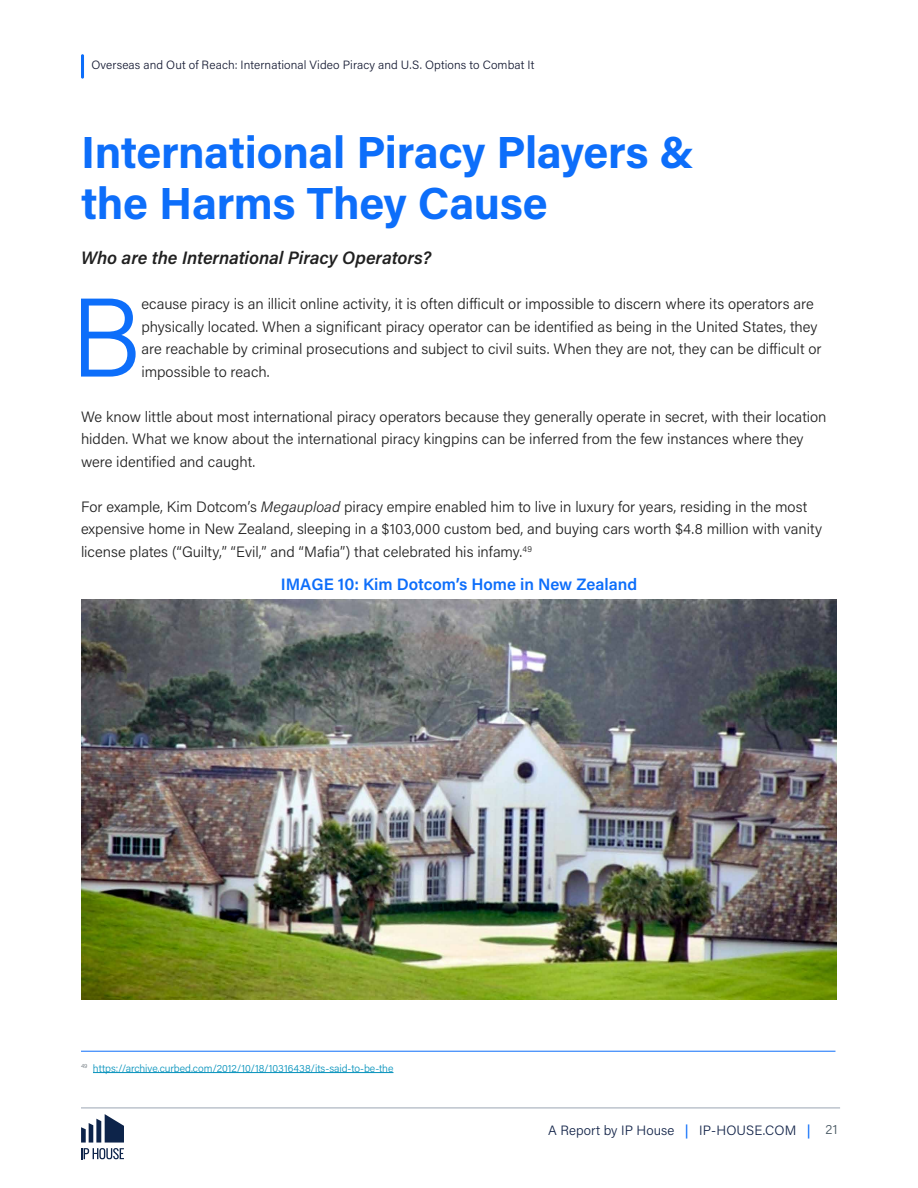
<style>
.page{position:relative;width:918px;height:1188px;background:#fff}
.page>*{position:absolute;margin:0;border:0;box-sizing:border-box;transform-origin:0 0}
.t1{font:300 111.75px "Acumin Pro";color:#0d6efa}
.t2{font:45px/51px "Acumin Variable Concept";letter-spacing:-.01em;color:#0d6efa}
.t3{font:italic 600 18px "Acumin Pro";letter-spacing:-.005em;color:#202020}
.t4{font:600 16.5px "Acumin Pro";color:#0d6efa}
.t5{font:300 15px/22.5px "Acumin Pro";color:#202020}
.t6{font:300 13.5px "Acumin Pro";letter-spacing:.01em;color:#14254a}
.t7{font:300 12px "Acumin Pro";letter-spacing:.01em;color:#161b33}
.t8{font:300 10.5px "Acumin Pro";letter-spacing:-.005em;color:#0391bb}
.s1{font-style:italic}
.s2{font-family:"Acumin Variable Concept";font-weight:400;color:#0d6efa}
.s3{color:#455560}
</style>
<div class="page">
<hr style="left:81px;top:54px;width:3px;height:25px;background:#0d6efa;border-radius:2px">
<hr style="left:81px;top:1108px;width:759px;height:1px;background:#9ba5b4">
<svg style="left:81px;top:1114px;width:43px;height:45px"></svg>
<hr style="left:93px;top:1072px;width:300px;height:1px;background:#0391bb">
<hr style="left:81px;top:1051px;width:754px;height:1px;background:#0d6efa">
<img style="left:81px;top:600px;width:756px;height:400px">
<p class="t7" style="left:91px;top:57px;width:445px">Overseas and Out of Reach: International Video Piracy and U.S. Options to Combat It</p>
<h2 class="t2" style="left:81px;top:125px;width:615px">International Piracy Players &amp; the Harms They Cause</h2>
<p class="t3" style="left:81px;top:245px;width:352px">Who are the International Piracy Operators?</p>
<h1 class="t1" style="left:70px;top:261px;width:73px">B</h1>
<p class="t5" style="left:141px;top:292px;width:682px">ecause piracy is an illicit online activity, it is often difficult or impossible to discern where its operators are physically located. When a significant piracy operator can be identified as being in the United States, they are reachable by criminal prosecutions and subject to civil suits. When they are not, they can be difficult or impossible to reach.</p>
<p class="t5" style="left:81px;top:405px;width:747px">We know little about most international piracy operators because they generally operate in secret, with their location hidden. What we know about the international piracy kingpins can be inferred from the few instances where they were identified and caught.</p>
<p class="t5" style="left:81px;top:495px;width:743px">For example, Kim Dotcom’s <span class="s1">Megaupload</span> piracy empire enabled him to live in luxury for years, residing in the most expensive home in New Zealand, sleeping in a $103,000 custom bed, and buying cars worth $4.8 million with vanity license plates (“Guilty,” “Evil,” and “Mafia”) that celebrated his infamy.<sup>49</sup></p>
<p class="t4" style="left:281px;top:572px;width:358px">IMAGE 10: Kim Dotcom’s Home in New Zealand</p>
<p class="t8" style="left:81px;top:1061px;width:314px"><sup>49</sup> https://archive.curbed.com/2012/10/18/10316438/its-said-to-be-the</p>
<p class="t6" style="left:548px;top:1121px;width:291px">A Report by IP House <span class="s2">|</span> IP-HOUSE.COM <span class="s2">|</span> <span class="s3">21</span></p>
</div>
